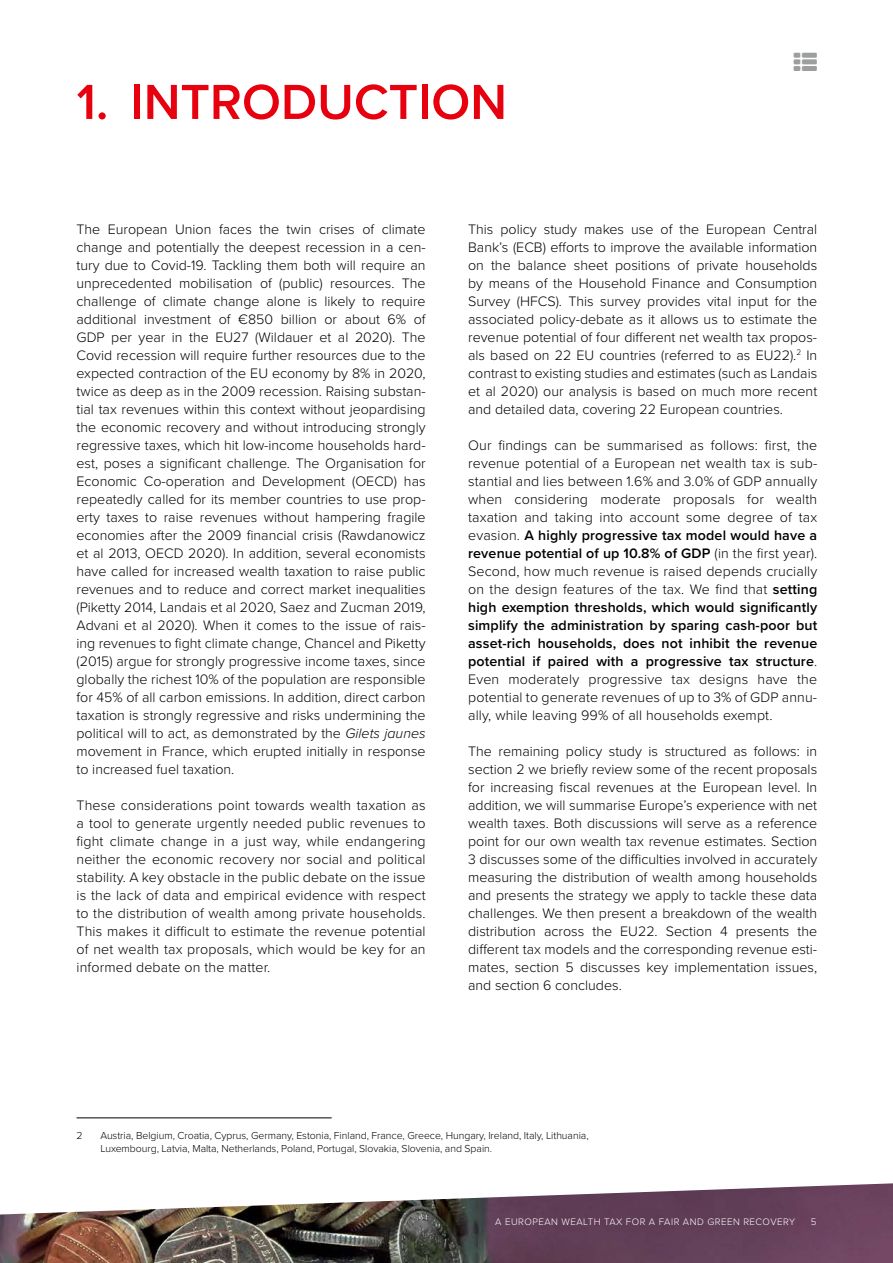
<style>
.page{position:relative;width:893px;height:1263px;background:#fff}
.page>*{position:absolute;margin:0;border:0;box-sizing:border-box;transform-origin:0 0}
.t1{font:600 51px "Proxima Nova";color:#e7000e}
.t2{font:300 14.25px/18px "Proxima Nova";color:#000;text-align:justify}
.t3{font:300 10.5px/12.6px "Proxima Nova";letter-spacing:-.005em;color:#000}
.t4{font:300 9.75px "Proxima Nova";letter-spacing:.05em;color:#fff}
.s1{font-style:italic}
.s2{font-weight:600}
</style>
<div class="page">
<img style="left:0;top:1183px;width:893px;height:80px">
<hr style="left:77px;top:1117px;width:255px;height:1px;background:#000">
<h1 class="t1" style="left:77px;top:64px;width:432px">1. INTRODUCTION</h1>
<p class="t2" style="left:77px;top:219px;width:351px">The European Union faces the twin crises of climate change and potentially the deepest recession in a cen&shy;tury due to Covid-19. Tackling them both will require an unprecedented mobilisation of (public) resources. The challenge of climate change alone is likely to require additional investment of €850 billion or about 6% of GDP per year in the EU27 (Wildauer et al 2020). The Covid recession will require further resources due to the expected contraction of the EU economy by 8% in 2020, twice as deep as in the 2009 recession. Raising substan&shy;tial tax revenues within this context without jeopardising the economic recovery and without introducing strongly regressive taxes, which hit low-income households hard&shy;est, poses a significant challenge. The Organisation for Economic Co-operation and Development (OECD) has repeatedly called for its member countries to use prop&shy;erty taxes to raise revenues without hampering fragile economies after the 2009 financial crisis (Rawdanowicz et al 2013, OECD 2020). In addition, several economists have called for increased wealth taxation to raise public revenues and to reduce and correct market inequalities (Piketty 2014, Landais et al 2020, Saez and Zucman 2019, Advani et al 2020). When it comes to the issue of rais&shy;ing revenues to fight climate change, Chancel and Piketty (2015) argue for strongly progressive income taxes, since globally the richest 10% of the population are responsible for 45% of all carbon emissions. In addition, direct carbon taxation is strongly regressive and risks undermining the political will to act, as demonstrated by the <span class="s1">Gilets jaunes </span>movement in France, which erupted initially in response to increased fuel taxation.</p>
<p class="t2" style="left:77px;top:795px;width:351px">These considerations point towards wealth taxation as a tool to generate urgently needed public revenues to fight climate change in a just way, while endangering neither the economic recovery nor social and political stability. A key obstacle in the public debate on the issue is the lack of data and empirical evidence with respect to the distribution of wealth among private households.<br>This makes it difficult to estimate the revenue potential of net wealth tax proposals, which would be key for an informed debate on the matter.</p>
<p class="t2" style="left:468px;top:219px;width:351px">This policy study makes use of the European Central Bank’s (ECB) efforts to improve the available information on the balance sheet positions of private households by means of the Household Finance and Consumption Survey (HFCS). This survey provides vital input for the associated policy-debate as it allows us to estimate the revenue potential of four different net wealth tax propos&shy;als based on 22 EU countries (referred to as EU22).<sup>2</sup> In contrast to existing studies and estimates (such as Landais et al 2020) our analysis is based on much more recent and detailed data, covering 22 European countries.</p>
<p class="t2" style="left:468px;top:435px;width:351px">Our findings can be summarised as follows: first, the revenue potential of a European net wealth tax is sub&shy;stantial and lies between 1.6% and 3.0% of GDP annually when considering moderate proposals for wealth taxation and taking into account some degree of tax evasion. <span class="s2">A highly progressive tax model would have a revenue potential of up 10.8% of GDP</span> (in the first year).<br>Second, how much revenue is raised depends crucially on the design features of the tax. We find that <span class="s2">setting high exemption thresholds, which would significantly simplify the administration by sparing cash-poor but asset-rich households, does not inhibit the revenue potential if paired with a progressive tax structure</span>.<br>Even moderately progressive tax designs have the potential to generate revenues of up to 3% of GDP annu&shy;ally, while leaving 99% of all households exempt.</p>
<p class="t2" style="left:468px;top:741px;width:351px">The remaining policy study is structured as follows: in section 2 we briefly review some of the recent proposals for increasing fiscal revenues at the European level. In addition, we will summarise Europe’s experience with net wealth taxes. Both discussions will serve as a reference point for our own wealth tax revenue estimates. Section 3 discusses some of the difficulties involved in accurately measuring the distribution of wealth among households and presents the strategy we apply to tackle these data challenges. We then present a breakdown of the wealth distribution across the EU22. Section 4 presents the different tax models and the corresponding revenue esti&shy;mates, section 5 discusses key implementation issues, and section 6 concludes.</p>
<p class="t3" style="left:77px;top:1128px;width:8px">2</p>
<p class="t3" style="left:100px;top:1128px;width:490px">Austria, Belgium, Croatia, Cyprus, Germany, Estonia, Finland, France, Greece, Hungary, Ireland, Italy, Lithuania,<br>Luxembourg, Latvia, Malta, Netherlands, Poland, Portugal, Slovakia, Slovenia, and Spain.</p>
<p class="t4" style="left:495px;top:1214px;width:302px">A EUROPEAN WEALTH TAX FOR A FAIR AND GREEN RECOVERY</p>
<p class="t4" style="left:811px;top:1214px;width:7px">5</p>
</div>
